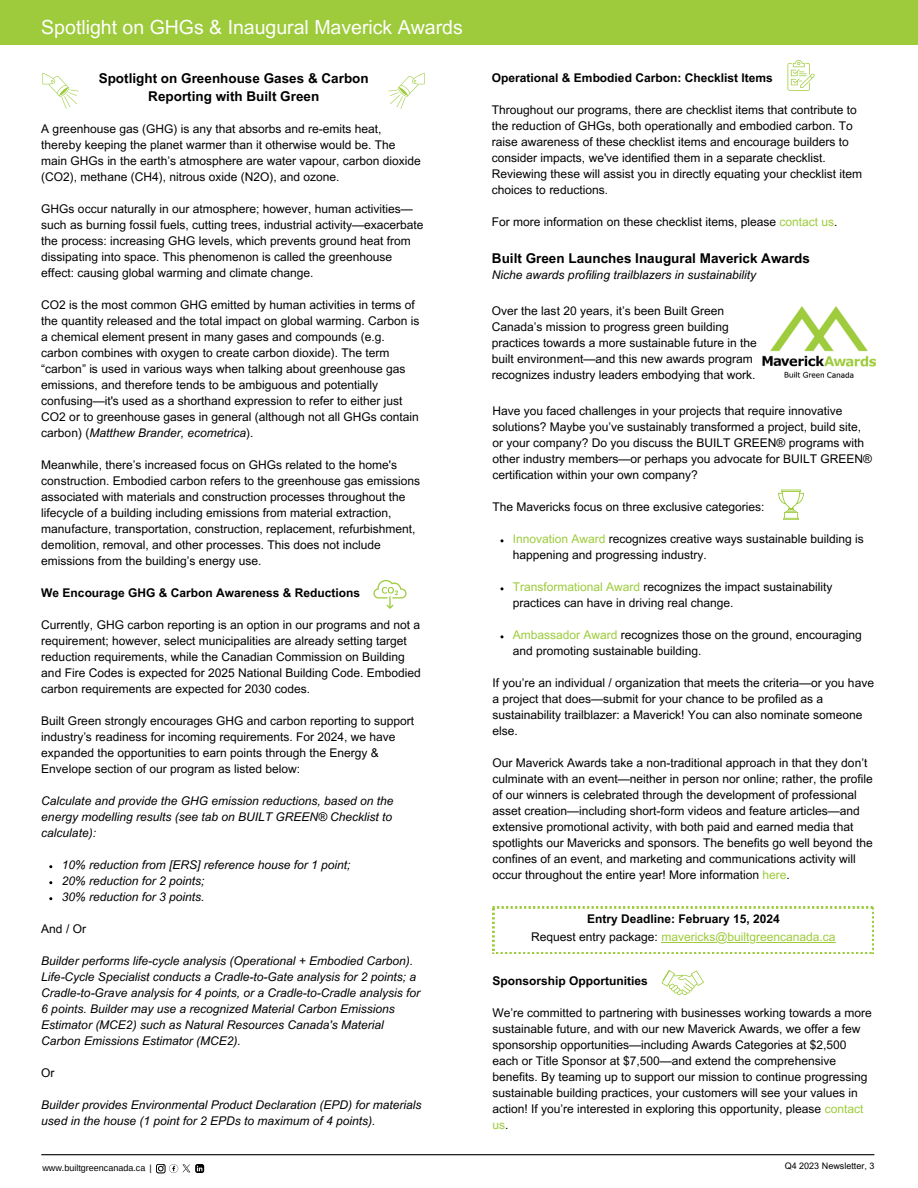
<style>
.page{position:relative;width:918px;height:1188px;background:#fff}
.page>*{position:absolute;margin:0;border:0;box-sizing:border-box;transform-origin:0 0}
.t1{font:19.5px "Arial MT Pro";color:#fff}
.t2{font:700 13.5px/18px "Arial MT Pro";color:#000;text-align:center}
.t3{font:12px/16px "Arial MT Pro";color:#000}
.t4{font:italic 12px/16px "Arial MT Pro";color:#000}
.t5{font:700 12px/18px "Arial MT Pro";color:#000;text-align:center}
.t6{font:9px "Arimo";color:#000}
.t7{font:9px "Arial MT Pro";color:#000}
.s1{font-style:italic}
.s2{color:#9dcb3b}
.s3{font-weight:400}
.s4{font-weight:400;color:#9dcb3b}
</style>
<div class="page">
<hr style="left:41px;top:1154px;width:833px;height:1px;background:#000">
<div style="left:0;top:0;width:918px;height:45px;background:#9dcb3b"></div>
<svg style="left:156px;top:1164px;width:48px;height:9px"></svg>
<img style="left:762px;top:307px;width:113px;height:70px">
<svg style="left:493px;top:907px;width:381px;height:47px"></svg>
<hr style="left:661px;top:942px;width:175px;height:1px;background:#9dcb3b">
<svg style="left:43px;top:73px;width:35px;height:36px"></svg>
<svg style="left:778px;top:490px;width:26px;height:30px"></svg>
<svg style="left:388px;top:73px;width:36px;height:36px"></svg>
<svg style="left:373px;top:580px;width:33px;height:29px"></svg>
<svg style="left:788px;top:60px;width:27px;height:31px"></svg>
<svg style="left:661px;top:970px;width:43px;height:25px"></svg>
<h1 class="t1" style="left:41px;top:20px;width:423px">Spotlight on GHGs &amp; Inaugural Maverick Awards</h1>
<p class="t2" style="left:99px;top:71px;width:272px">Spotlight on Greenhouse Gases &amp; Carbon<br>Reporting with Built Green</p>
<p class="t3" style="left:41px;top:122px;width:381px">A greenhouse gas (GHG) is any that absorbs and re-emits heat, thereby keeping the planet warmer than it otherwise would be. The main GHGs in the earth’s atmosphere are water vapour, carbon dioxide (CO2), methane (CH4), nitrous oxide (N2O), and ozone.</p>
<p class="t3" style="left:41px;top:202px;width:384px">GHGs occur naturally in our atmosphere; however, human activities— such as burning fossil fuels, cutting trees, industrial activity—exacerbate the process: increasing GHG levels, which prevents ground heat from dissipating into space. This phenomenon is called the greenhouse effect: causing global warming and climate change.</p>
<p class="t3" style="left:41px;top:298px;width:380px">CO2 is the most common GHG emitted by human activities in terms of the quantity released and the total impact on global warming. Carbon is a chemical element present in many gases and compounds (e.g. carbon combines with oxygen to create carbon dioxide). The term “carbon” is used in various ways when talking about greenhouse gas emissions, and therefore tends to be ambiguous and potentially confusing—it's used as a shorthand expression to refer to either just CO2 or to greenhouse gases in general (although not all GHGs contain carbon) (<span class="s1">Matthew Brander, ecometrica</span>).</p>
<p class="t3" style="left:41px;top:458px;width:380px">Meanwhile, there’s increased focus on GHGs related to the home's construction. Embodied carbon refers to the greenhouse gas emissions associated with materials and construction processes throughout the lifecycle of a building including emissions from material extraction, manufacture, transportation, construction, replacement, refurbishment, demolition, removal, and other processes. This does not include emissions from the building’s energy use.</p>
<p class="t5" style="left:41px;top:585px;width:320px">We Encourage GHG &amp; Carbon Awareness &amp; Reductions</p>
<p class="t3" style="left:41px;top:618px;width:381px">Currently, GHG carbon reporting is an option in our programs and not a requirement; however, select municipalities are already setting target reduction requirements, while the Canadian Commission on Building and Fire Codes is expected for 2025 National Building Code. Embodied carbon requirements are expected for 2030 codes.</p>
<p class="t3" style="left:41px;top:714px;width:374px">Built Green strongly encourages GHG and carbon reporting to support industry’s readiness for incoming requirements. For 2024, we have expanded the opportunities to earn points through the Energy &amp; Envelope section of our program as listed below:</p>
<p class="t4" style="left:41px;top:794px;width:354px;text-align:justify">Calculate and provide the GHG emission reductions, based on the energy modelling results (see tab on BUILT GREEN® Checklist to calculate):</p>
<p class="t4" style="left:62px;top:858px;width:290px">10% reduction from [ERS] reference house for 1 point;<br>20% reduction for 2 points;<br>30% reduction for 3 points.</p>
<p class="t3" style="left:41px;top:922px;width:46px">And / Or</p>
<p class="t4" style="left:41px;top:954px;width:380px">Builder performs life-cycle analysis (Operational + Embodied Carbon).<br>Life-Cycle Specialist conducts a Cradle-to-Gate analysis for 2 points; a Cradle-to-Grave analysis for 4 points, or a Cradle-to-Cradle analysis for 6 points. Builder may use a recognized Material Carbon Emissions Estimator (MCE2) such as Natural Resources Canada's Material Carbon Emissions Estimator (MCE2).</p>
<p class="t3" style="left:41px;top:1066px;width:15px">Or</p>
<p class="t4" style="left:41px;top:1098px;width:382px">Builder provides Environmental Product Declaration (EPD) for materials used in the house (1 point for 2 EPDs to maximum of 4 points).</p>
<p class="t5" style="left:492px;top:70px;width:282px">Operational &amp; Embodied Carbon: Checklist Items</p>
<p class="t3" style="left:492px;top:103px;width:372px">Throughout our programs, there are checklist items that contribute to the reduction of GHGs, both operationally and embodied carbon. To raise awareness of these checklist items and encourage builders to consider impacts, we've identified them in a separate checklist.<br>Reviewing these will assist you in directly equating your checklist item choices to reductions.</p>
<p class="t3" style="left:492px;top:215px;width:347px">For more information on these checklist items, please <span class="s2">contact us</span>.</p>
<p class="t2" style="left:492px;top:251px;width:320px">Built Green Launches Inaugural Maverick Awards</p>
<p class="t4" style="left:492px;top:269px;width:266px">Niche awards profiling trailblazers in sustainability</p>
<p class="t3" style="left:492px;top:305px;width:266px">Over the last 20 years, it’s been Built Green Canada’s mission to progress green building practices towards a more sustainable future in the built environment—and this new awards program recognizes industry leaders embodying that work.</p>
<p class="t3" style="left:493px;top:405px;width:381px">Have you faced challenges in your projects that require innovative solutions? Maybe you’ve sustainably transformed a project, build site, or your company? Do you discuss the BUILT GREEN® programs with other industry members—or perhaps you advocate for BUILT GREEN® certification within your own company?</p>
<p class="t3" style="left:493px;top:501px;width:274px">The Mavericks focus on three exclusive categories:</p>
<p class="t3" style="left:513px;top:533px;width:352px"><span class="s2">Innovation Award</span> recognizes creative ways sustainable building is happening and progressing industry.</p>
<p class="t3" style="left:513px;top:581px;width:321px"><span class="s2">Transformational Award</span> recognizes the impact sustainability practices can have in driving real change.</p>
<p class="t3" style="left:513px;top:629px;width:350px"><span class="s2">Ambassador Award</span> recognizes those on the ground, encouraging and promoting sustainable building.</p>
<p class="t3" style="left:493px;top:677px;width:383px">If you’re an individual / organization that meets the criteria—or you have a project that does—submit for your chance to be profiled as a sustainability trailblazer: a Maverick! You can also nominate someone else.</p>
<p class="t3" style="left:493px;top:757px;width:382px">Our Maverick Awards take a non-traditional approach in that they don’t culminate with an event—neither in person nor online; rather, the profile of our winners is celebrated through the development of professional asset creation—including short-form videos and feature articles—and extensive promotional activity, with both paid and earned media that spotlights our Mavericks and sponsors. The benefits go well beyond the confines of an event, and marketing and communications activity will occur throughout the entire year! More information <span class="s2">here</span>.</p>
<p class="t5" style="left:531px;top:912px;width:306px">Entry Deadline: February 15, 2024<br><span class="s3">Request entry package:</span> <span class="s4">mavericks@builtgreencanada.ca</span></p>
<p class="t5" style="left:493px;top:974px;width:157px">Sponsorship Opportunities</p>
<p class="t3" style="left:493px;top:1007px;width:381px">We’re committed to partnering with businesses working towards a more sustainable future, and with our new Maverick Awards, we offer a few sponsorship opportunities—including Awards Categories at $2,500 each or Title Sponsor at $7,500—and extend the comprehensive benefits. By teaming up to support our mission to continue progressing sustainable building practices, your customers will see your values in action! If you’re interested in exploring this opportunity, please <span class="s2">contact us</span>.</p>
<p class="t6" style="left:42px;top:1163px;width:111px">www.builtgreencanada.ca |</p>
<p class="t7" style="left:785px;top:1163px;width:91px">Q4 2023 Newsletter, 3</p>
</div>
